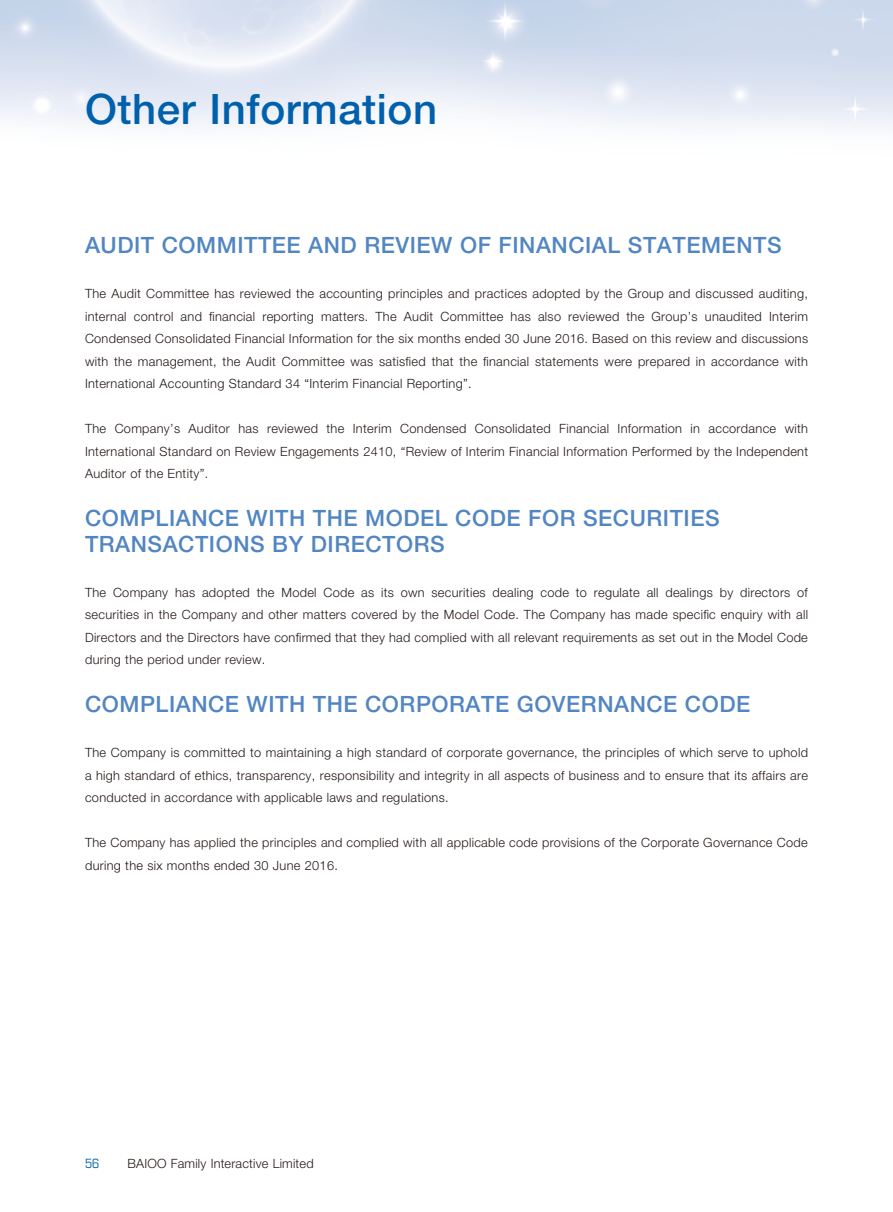
<style>
.page{position:relative;width:893px;height:1212px;background:#fff}
.page>*{position:absolute;margin:0;border:0;box-sizing:border-box;transform-origin:0 0}
.t1{font:500 42px "Helvetica Neue";letter-spacing:.015em;color:#0060ab}
.t2{font:500 22.5px/25.5px "Helvetica Neue";letter-spacing:.025em;color:#5286c2}
.t3{font:300 12.75px/22.5px "Helvetica Neue";letter-spacing:.025em;color:#231916;text-align:justify}
.t4{font:condensed 12.75px "Eurostile";color:#0060ab}
</style>
<div class="page">
<h1 class="t1" style="left:85px;top:84px;width:354px">Other Information</h1>
<h2 class="t2" style="left:85px;top:232px;width:698px">AUDIT COMMITTEE AND REVIEW OF FINANCIAL STATEMENTS</h2>
<p class="t3" style="left:85px;top:282px;width:725px">The Audit Committee has reviewed the accounting principles and practices adopted by the Group and discussed auditing, internal control and financial reporting matters. The Audit Committee has also reviewed the Group’s unaudited Interim Condensed Consolidated Financial Information for the six months ended 30 June 2016. Based on this review and discussions with the management, the Audit Committee was satisfied that the financial statements were prepared in accordance with International Accounting Standard 34 “Interim Financial Reporting”.</p>
<p class="t3" style="left:85px;top:417px;width:725px">The Company’s Auditor has reviewed the Interim Condensed Consolidated Financial Information in accordance with International Standard on Review Engagements 2410, “Review of Interim Financial Information Performed by the Independent Auditor of the Entity”.</p>
<h2 class="t2" style="left:85px;top:505px;width:636px">COMPLIANCE WITH THE MODEL CODE FOR SECURITIES<br>TRANSACTIONS BY DIRECTORS</h2>
<p class="t3" style="left:85px;top:581px;width:724px">The Company has adopted the Model Code as its own securities dealing code to regulate all dealings by directors of securities in the Company and other matters covered by the Model Code. The Company has made specific enquiry with all Directors and the Directors have confirmed that they had complied with all relevant requirements as set out in the Model Code during the period under review.</p>
<h2 class="t2" style="left:85px;top:691px;width:667px">COMPLIANCE WITH THE CORPORATE GOVERNANCE CODE</h2>
<p class="t3" style="left:85px;top:741px;width:725px">The Company is committed to maintaining a high standard of corporate governance, the principles of which serve to uphold a high standard of ethics, transparency, responsibility and integrity in all aspects of business and to ensure that its affairs are conducted in accordance with applicable laws and regulations.</p>
<p class="t3" style="left:85px;top:831px;width:724px">The Company has applied the principles and complied with all applicable code provisions of the Corporate Governance Code during the six months ended 30 June 2016.</p>
<p class="t4" style="left:85px;top:1155px;width:16px">56</p>
<p class="t3" style="left:128px;top:1151px;width:188px">BAIOO Family Interactive Limited</p>
</div>
